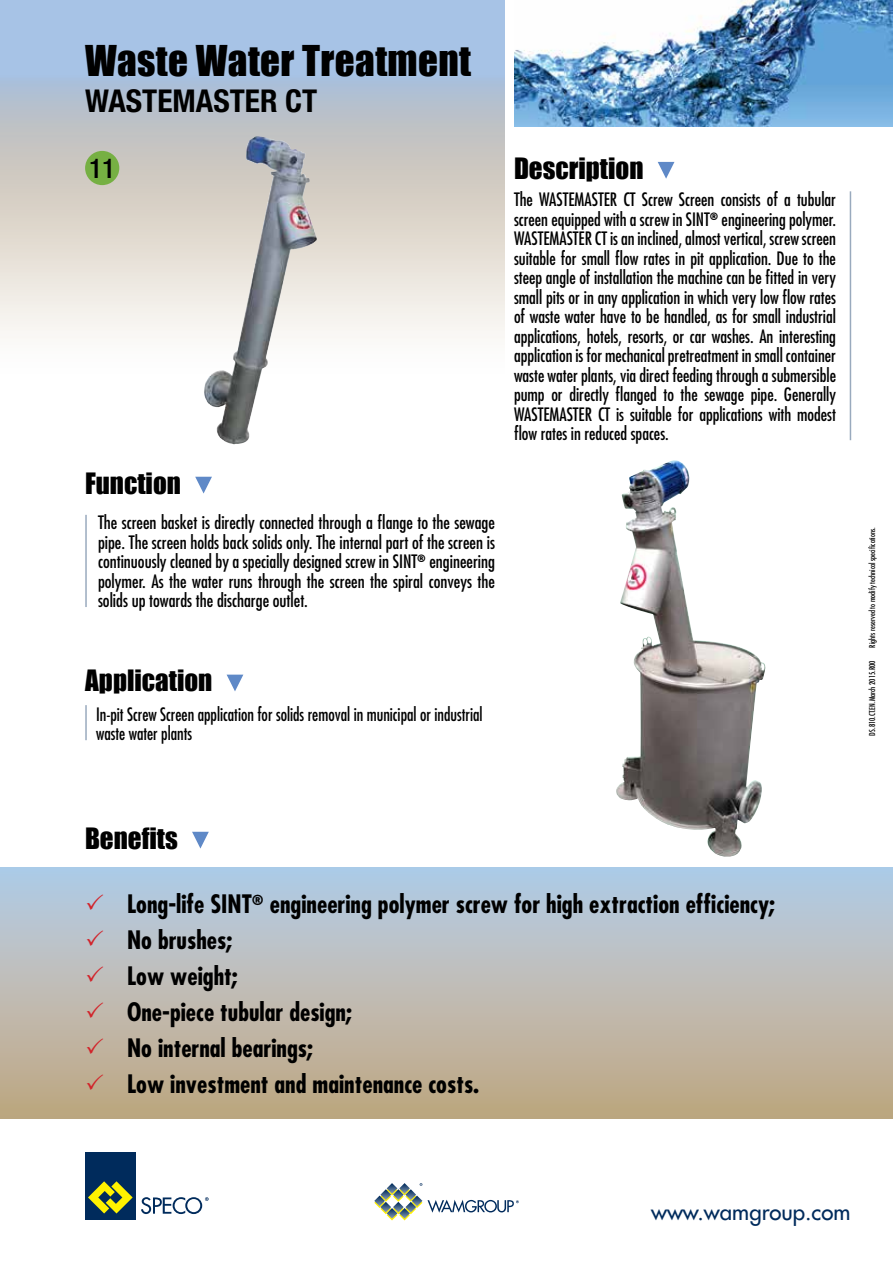
<style>
.page{position:relative;width:893px;height:1263px;background:#fff}
.page>*{position:absolute;margin:0;border:0;box-sizing:border-box;transform-origin:0 0}
.t1{font:39px "Impact";letter-spacing:.01em;color:#000}
.t2{font:700 condensed 31.5px "Helvetica Neue LT Std";color:#000}
.t3{font:500 condensed 27.15px "Helvetica Neue LT Std";color:#000}
.t4{font:27px "Impact";color:#000}
.t5{font:700 condensed 24.75px/36px "Futura Std";color:#000}
.t6{font:500 22.2px "Futura Std";color:#002b5c}
.t7{font:condensed 18px/19.5px "Futura Std";color:#000;text-align:justify}
.t8{font:condensed 18px/19.5px "Futura Std";color:#000;scale:.94 1}
.t9{font:condensed 7.95px "Futura Std";color:#000}
</style>
<div class="page">
<svg style="left:0;top:0;width:505px;height:338px;background:#c8cfd7"></svg>
<img style="left:514px;top:0;width:379px;height:127px">
<svg style="left:658px;top:162px;width:16px;height:17px"></svg>
<svg style="left:227px;top:675px;width:16px;height:16px"></svg>
<svg style="left:195px;top:477px;width:17px;height:16px"></svg>
<svg style="left:192px;top:832px;width:17px;height:16px"></svg>
<hr style="left:850px;top:191px;width:1px;height:249px;background:#99aabe">
<hr style="left:85px;top:515px;width:2px;height:92px;background:#99aabe">
<hr style="left:85px;top:705px;width:2px;height:35px;background:#99aabe">
<div style="left:0;top:867px;width:893px;height:251px;background:linear-gradient(to bottom,#b4cde9,#c3a880)"></div>
<div style="left:85px;top:1152px;width:51px;height:67px;background:#002b5c"></div>
<svg style="left:88px;top:1181px;width:45px;height:32px"></svg>
<svg style="left:141px;top:1197px;width:68px;height:17px"></svg>
<img style="left:616px;top:461px;width:147px;height:396px">
<svg style="left:374px;top:1183px;width:145px;height:37px"></svg>
<img style="left:204px;top:136px;width:85px;height:308px">
<div style="left:85px;top:151px;width:34px;height:34px;background:#76b043;border-radius:50%"></div>
<svg style="left:87px;top:894px;width:16px;height:16px"></svg>
<svg style="left:87px;top:930px;width:16px;height:16px"></svg>
<svg style="left:87px;top:966px;width:16px;height:16px"></svg>
<svg style="left:87px;top:1002px;width:16px;height:16px"></svg>
<svg style="left:87px;top:1038px;width:16px;height:16px"></svg>
<svg style="left:87px;top:1074px;width:16px;height:16px"></svg>
<h1 class="t1" style="left:85px;top:30px;width:388px">Waste Water Treatment</h1>
<h2 class="t2" style="left:85px;top:81px;width:234px">WASTEMASTER CT</h2>
<h3 class="t3" style="left:89px;top:152px;width:28px">11</h3>
<h3 class="t4" style="left:85px;top:462px;width:97px">Function</h3>
<p class="t7" style="left:98px;top:513px;width:398px">The screen basket is directly connected through a flange to the sewage pipe. The screen holds back solids only. The internal part of the screen is continuously cleaned by a specially designed screw in SINT<sup>®</sup> engineering polymer. As the water runs through the screen the spiral conveys the solids up towards the discharge outlet.</p>
<h3 class="t4" style="left:514px;top:147px;width:131px">Description</h3>
<p class="t7" style="left:514px;top:190px;width:324px">The WASTEMASTER CT Screw Screen consists of a tubular screen equipped with a screw in SINT<sup>®</sup> engineering polymer.<br>WASTEMASTER CT is an inclined, almost vertical, screw screen suitable for small flow rates in pit application. Due to the steep angle of installation the machine can be fitted in very small pits or in any application in which very low flow rates of waste water have to be handled, as for small industrial applications, hotels, resorts, or car washes. An interesting application is for mechanical pretreatment in small container waste water plants, via direct feeding through a submersible pump or directly flanged to the sewage pipe. Generally WASTEMASTER CT is suitable for applications with modest flow rates in reduced spaces.</p>
<h3 class="t4" style="left:85px;top:660px;width:129px">Application</h3>
<p class="t8" style="left:96px;top:704px;width:413px">In-pit Screw Screen application for solids removal in municipal or industrial waste water plants</p>
<p class="t9" style="left:867px;top:647px;width:122px;rotate:-90deg">Rights reserved to modify technical specifications.</p>
<p class="t9" style="left:867px;top:735px;width:77px;rotate:-90deg">DS.810.CT.EN.March 2015.R00</p>
<h3 class="t4" style="left:85px;top:817px;width:94px">Benefits</h3>
<h3 class="t5" style="left:127px;top:886px;width:650px">Long-life SINT<sup>®</sup> engineering polymer screw for high extraction efficiency;<br>No brushes;<br>Low weight;<br>One-piece tubular design;<br>No internal bearings;<br>Low investment and maintenance costs.</h3>
<p class="t6" style="left:651px;top:1198px;width:201px">www.wamgroup.com</p>
</div>
